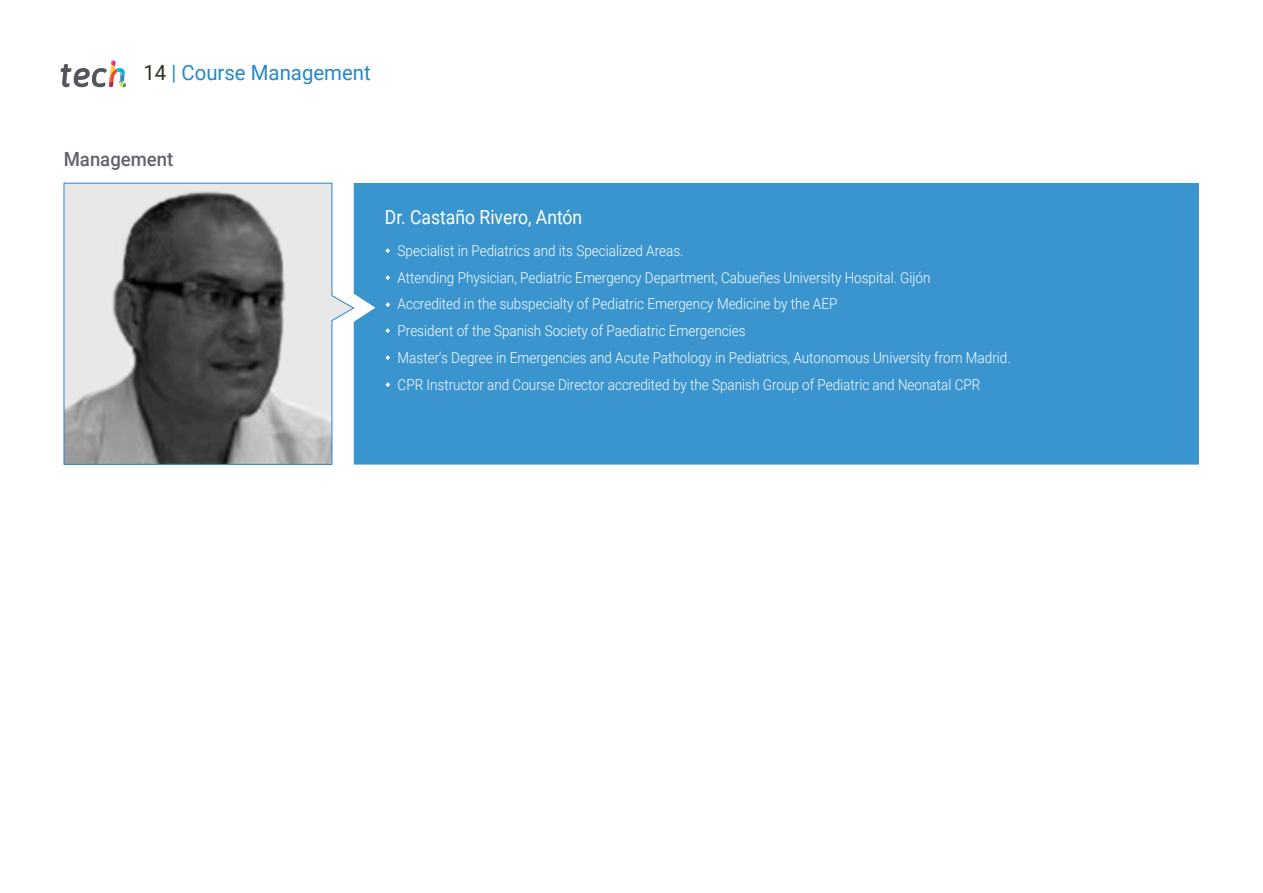
<style>
.page{position:relative;width:1263px;height:893px;background:#fff}
.page>*{position:absolute;margin:0;border:0;box-sizing:border-box;transform-origin:0 0}
.t1{font:21px "Roboto";color:#2488c9}
.t2{font:19.5px "Roboto";color:#fff;scale:.9 1}
.t3{font:500 19.5px "Roboto";color:#61646a;scale:.95 1}
.t4{font:300 15px/26.7px "Roboto";color:#fff;scale:.9 1}
.s1{color:#312e20}
</style>
<div class="page">
<svg style="left:61px;top:61px;width:65px;height:27px"></svg>
<div style="left:354px;top:183px;width:845px;height:282px;background:#3a94ce"></div>
<svg style="left:64px;top:183px;width:290px;height:282px;background:#929496"></svg>
<svg style="left:386px;top:248px;width:4px;height:5px"></svg>
<svg style="left:386px;top:275px;width:4px;height:5px"></svg>
<svg style="left:386px;top:302px;width:4px;height:5px"></svg>
<svg style="left:386px;top:328px;width:4px;height:5px"></svg>
<svg style="left:386px;top:355px;width:4px;height:5px"></svg>
<svg style="left:386px;top:382px;width:4px;height:5px"></svg>
<h1 class="t1" style="left:144px;top:57px;width:229px"><span class="s1">14</span> | Course Management</h1>
<h2 class="t3" style="left:64px;top:145px;width:117px">Management</h2>
<h2 class="t2" style="left:385px;top:203px;width:221px">Dr. Castaño Rivero, Antón</h2>
<p class="t4" style="left:398px;top:237px;width:683px">Specialist in Pediatrics and its Specialized Areas.<br>Attending Physician, Pediatric Emergency Department, Cabueñes University Hospital. Gijón<br>Accredited in the subspecialty of Pediatric Emergency Medicine by the AEP<br>President of the Spanish Society of Paediatric Emergencies<br>Master's Degree in Emergencies and Acute Pathology in Pediatrics, Autonomous University from Madrid.<br>CPR Instructor and Course Director accredited by the Spanish Group of Pediatric and Neonatal CPR</p>
</div>
